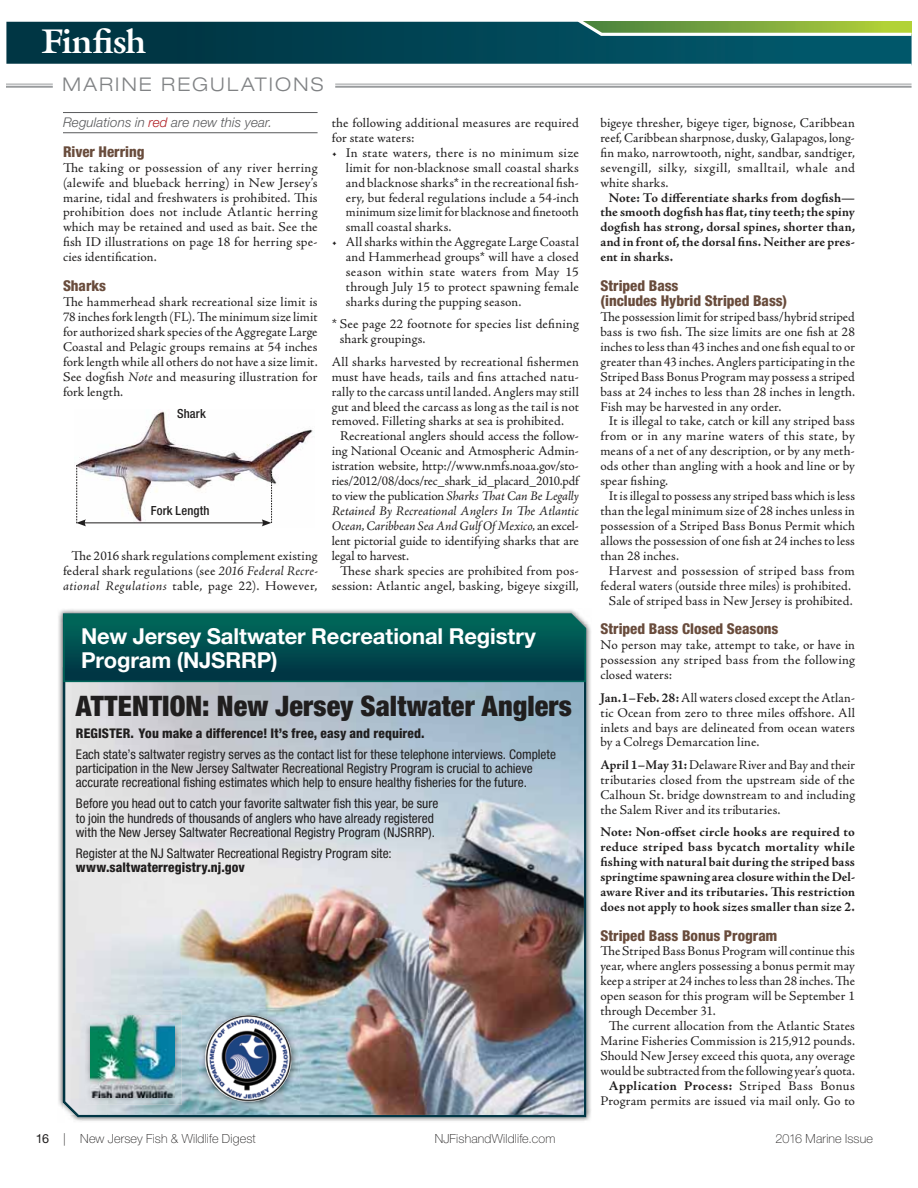
<style>
.page{position:relative;width:918px;height:1188px;background:#fff}
.page>*{position:absolute;margin:0;border:0;box-sizing:border-box;transform-origin:0 0}
.t1{font:700 34.5px "Galliard";letter-spacing:-.02em;color:#fff}
.t2{font:900 condensed 28.35px "Helvetica Neue LT Std";letter-spacing:.005em;color:#201e1e}
.t3{font:700 22.05px/24.3px "Helvetica Neue LT Std";letter-spacing:-.005em;color:#fff}
.t4{font:300 expanded 18.9px "Helvetica Neue LT Std";letter-spacing:.12em;color:#808284}
.t5{font:800 condensed 15px/15px "Helvetica Neue LT Std";letter-spacing:-.005em;color:#694c3c}
.t6{font:13.35px/15px "Adobe Jenson Pro";letter-spacing:.01em;color:#201e1e;text-align:justify}
.t7{font:condensed 13.35px/14.1px "Helvetica Neue LT Std";letter-spacing:.005em;color:#201e1e}
.t8{font:700 13.35px/15px "Adobe Jenson Pro";letter-spacing:.01em;color:#201e1e;text-align:justify}
.t9{font:800 condensed 13.35px "Helvetica Neue LT Std";letter-spacing:.01em;color:#201e1e}
.t10{font:italic 300 13.35px "Helvetica Neue LT Std";letter-spacing:.015em;color:#58595b}
.t11{font:100 12.6px "Helvetica Neue LT Std";letter-spacing:.015em;color:#201e1e}
.t12{font:500 condensed 12.6px "Helvetica Neue LT Std";letter-spacing:.02em;color:#201e1e}
.s1{color:#b01f24}
.s2{font-style:italic}
.s3{font-weight:700}
.s4{font-weight:400}
</style>
<div class="page">
<img style="left:76px;top:411px;width:237px;height:116px">
<hr style="left:83px;top:523px;width:181px;height:1px;background:#201e1e">
<svg style="left:76px;top:465px;width:10px;height:61px"></svg>
<svg style="left:262px;top:471px;width:10px;height:55px"></svg>
<hr style="left:63px;top:112px;width:255px;height:1px;background:#58595b">
<hr style="left:63px;top:132px;width:255px;height:1px;background:#58595b">
<img style="left:58px;top:609px;width:533px;height:512px">
<img style="left:116px;top:683px;width:310px;height:334px">
<img style="left:426px;top:683px;width:105px;height:423px">
<img style="left:164px;top:1015px;width:35px;height:91px">
<img style="left:299px;top:1017px;width:129px;height:89px">
<img style="left:116px;top:1105px;width:48px;height:1px">
<img style="left:63px;top:683px;width:53px;height:432px">
<img style="left:531px;top:683px;width:53px;height:432px">
<img style="left:107px;top:1106px;width:425px;height:9px">
<img style="left:85px;top:1010px;width:97px;height:95px">
<img style="left:90px;top:1015px;width:84px;height:83px">
<img style="left:199px;top:1010px;width:100px;height:99px">
<img style="left:205px;top:1015px;width:87px;height:87px">
<svg style="left:62px;top:613px;width:525px;height:70px;background:#045152"></svg>
<svg style="left:6px;top:21px;width:906px;height:45px;background:#225d60"></svg>
<hr style="left:6px;top:84px;width:47px;height:1px;background:#989b9d">
<hr style="left:6px;top:86px;width:47px;height:2px;background:#989b9d">
<hr style="left:335px;top:84px;width:577px;height:1px;background:#989b9d">
<hr style="left:335px;top:86px;width:577px;height:2px;background:#989b9d">
<h1 class="t1" style="left:41px;top:29px;width:106px">Finfish</h1>
<h3 class="t4" style="left:63px;top:74px;width:262px">MARINE REGULATIONS</h3>
<p class="t10" style="left:63px;top:117px;width:211px">Regulations in <span class="s1">red</span> are new this year.</p>
<p class="t6" style="left:332px;top:117px;width:249px">the following additional measures are required for state waters:</p>
<p class="t6" style="left:346px;top:146px;width:235px;text-indent:-14px">• In state waters, there is no minimum size limit for non-blacknose small coastal sharks and blacknose sharks* in the recreational fish&shy;ery, but federal regulations include a 54-inch minimum size limit for blacknose and finetooth small coastal sharks.</p>
<p class="t6" style="left:346px;top:236px;width:235px;text-indent:-14px">• All sharks within the Aggregate Large Coastal and Hammerhead groups* will have a closed season within state waters from May 15 through July 15 to protect spawning female sharks during the pupping season.</p>
<p class="t6" style="left:340px;top:318px;width:241px;text-indent:-8px">* See page 22 footnote for species list defining shark groupings.</p>
<p class="t6" style="left:332px;top:355px;width:249px">All sharks harvested by recreational fishermen must have heads, tails and fins attached natu&shy;rally to the carcass until landed. Anglers may still gut and bleed the carcass as long as the tail is not removed. Filleting sharks at sea is prohibited.</p>
<p class="t6" style="left:332px;top:430px;width:249px;text-indent:8px">Recreational anglers should access the follow&shy;ing National Oceanic and Atmospheric Admin&shy;istration website, http://www.nmfs.noaa.gov/sto&shy;ries/2012/08/docs/rec_shark_id_placard_2010.pdf to view the publication <span class="s2">Sharks That Can Be Legally Retained By Recreational Anglers In The Atlantic Ocean, Caribbean Sea And Gulf Of Mexico,</span> an excel&shy;lent pictorial guide to identifying sharks that are legal to harvest.</p>
<p class="t6" style="left:332px;top:564px;width:249px;text-align:right">These shark species are prohibited from pos&shy;session: Atlantic angel, basking, bigeye sixgill,</p>
<p class="t5" style="left:63px;top:145px;width:83px">River Herring</p>
<p class="t6" style="left:63px;top:161px;width:256px">The taking or possession of any river herring (alewife and blueback herring) in New Jersey’s marine, tidal and freshwaters is prohibited. This prohibition does not include Atlantic herring which may be retained and used as bait. See the fish ID illustrations on page 18 for herring spe&shy;cies identification.</p>
<p class="t5" style="left:63px;top:280px;width:45px">Sharks</p>
<p class="t6" style="left:63px;top:296px;width:256px">The hammerhead shark recreational size limit is 78 inches fork length (FL). The minimum size limit for authorized shark species of the Aggregate Large Coastal and Pelagic groups remains at 54 inches fork length while all others do not have a size limit.<br>See dogfish <span class="s2">Note</span> and measuring illustration for fork length.</p>
<p class="t12" style="left:177px;top:409px;width:30px">Shark</p>
<p class="t12" style="left:151px;top:506px;width:60px">Fork Length</p>
<p class="t6" style="left:63px;top:550px;width:256px;text-indent:8px">The 2016 shark regulations complement existing federal shark regulations (see <span class="s2">2016 Federal Recre&shy;ational Regulations</span> table, page 22). However,</p>
<h3 class="t3" style="left:81px;top:625px;width:456px">New Jersey Saltwater Recreational Registry<br>Program (NJSRRP)</h3>
<h2 class="t2" style="left:76px;top:696px;width:498px">ATTENTION: New Jersey Saltwater Anglers</h2>
<p class="t9" style="left:76px;top:728px;width:350px">REGISTER. You make a difference! It’s free, easy and required.</p>
<p class="t7" style="left:76px;top:748px;width:482px">Each state’s saltwater registry serves as the contact list for these telephone interviews. Complete participation in the New Jersey Saltwater Recreational Registry Program is crucial to achieve accurate recreational fishing estimates which help to ensure healthy fisheries for the future.</p>
<p class="t7" style="left:76px;top:798px;width:364px">Before you head out to catch your favorite saltwater fish this year, be sure to join the hundreds of thousands of anglers who have already registered with the New Jersey Saltwater Recreational Registry Program (NJSRRP).</p>
<p class="t7" style="left:76px;top:847px;width:317px">Register at the NJ Saltwater Recreational Registry Program site:</p>
<p class="t9" style="left:76px;top:862px;width:171px">www.saltwaterregistry.nj.gov</p>
<p class="t6" style="left:600px;top:117px;width:256px">bigeye thresher, bigeye tiger, bignose, Caribbean reef, Caribbean sharpnose, dusky, Galapagos, long&shy;fin mako, narrowtooth, night, sandbar, sandtiger, sevengill, silky, sixgill, smalltail, whale and white sharks.</p>
<p class="t8" style="left:600px;top:191px;width:256px;text-indent:8px">Note: To differentiate sharks from dogfish— the smooth dogfish has flat, tiny teeth; the spiny dogfish has strong, dorsal spines, shorter than, and in front of, the dorsal fins. Neither are pres&shy;ent in sharks.</p>
<p class="t5" style="left:600px;top:280px;width:188px">Striped Bass<br>(includes Hybrid Striped Bass)</p>
<p class="t6" style="left:600px;top:311px;width:256px">The possession limit for striped bass/hybrid striped bass is two fish. The size limits are one fish at 28 inches to less than 43 inches and one fish equal to or greater than 43 inches. Anglers participating in the Striped Bass Bonus Program may possess a striped bass at 24 inches to less than 28 inches in length.<br>Fish may be harvested in any order.</p>
<p class="t6" style="left:600px;top:415px;width:256px;text-indent:8px">It is illegal to take, catch or kill any striped bass from or in any marine waters of this state, by means of a net of any description, or by any meth&shy;ods other than angling with a hook and line or by spear fishing.</p>
<p class="t6" style="left:600px;top:490px;width:256px;text-indent:8px">It is illegal to possess any striped bass which is less than the legal minimum size of 28 inches unless in possession of a Striped Bass Bonus Permit which allows the possession of one fish at 24 inches to less than 28 inches.</p>
<p class="t6" style="left:600px;top:564px;width:256px;text-align:right">Harvest and possession of striped bass from federal waters (outside three miles) is prohibited.<br>Sale of striped bass in New Jersey is prohibited.</p>
<p class="t5" style="left:600px;top:623px;width:179px">Striped Bass Closed Seasons</p>
<p class="t6" style="left:600px;top:639px;width:256px">No person may take, attempt to take, or have in possession any striped bass from the following closed waters:</p>
<p class="t6" style="left:600px;top:691px;width:256px"><span class="s3">Jan. 1–Feb. 28:</span> All waters closed except the Atlan&shy;tic Ocean from zero to three miles offshore. All inlets and bays are delineated from ocean waters by a Colregs Demarcation line.</p>
<p class="t6" style="left:600px;top:759px;width:256px"><span class="s3">April 1–May 31:</span> Delaware River and Bay and their tributaries closed from the upstream side of the Calhoun St. bridge downstream to and including the Salem River and its tributaries.</p>
<p class="t8" style="left:600px;top:826px;width:256px">Note: Non-offset circle hooks are required to reduce striped bass bycatch mortality while fishing with natural bait during the striped bass springtime spawning area closure within the Del&shy;aware River and its tributaries. This restriction does not apply to hook sizes smaller than size 2.</p>
<p class="t5" style="left:600px;top:929px;width:179px">Striped Bass Bonus Program</p>
<p class="t6" style="left:600px;top:945px;width:256px">The Striped Bass Bonus Program will continue this year, where anglers possessing a bonus permit may keep a striper at 24 inches to less than 28 inches. The open season for this program will be September 1 through December 31.</p>
<p class="t6" style="left:600px;top:1020px;width:256px;text-align:right">The current allocation from the Atlantic States Marine Fisheries Commission is 215,912 pounds.<br>Should New Jersey exceed this quota, any overage would be subtracted from the following year’s quota.<br><span class="s3">Application Process:</span> Striped Bass Bonus Program permits are issued via mail only. Go to</p>
<p class="t11" style="left:36px;top:1134px;width:222px"><span class="s4">16</span> | New Jersey Fish &amp; Wildlife Digest</p>
<p class="t11" style="left:435px;top:1134px;width:122px">NJFishandWildlife.com</p>
<p class="t11" style="left:775px;top:1134px;width:99px">2016 Marine Issue</p>
</div>
